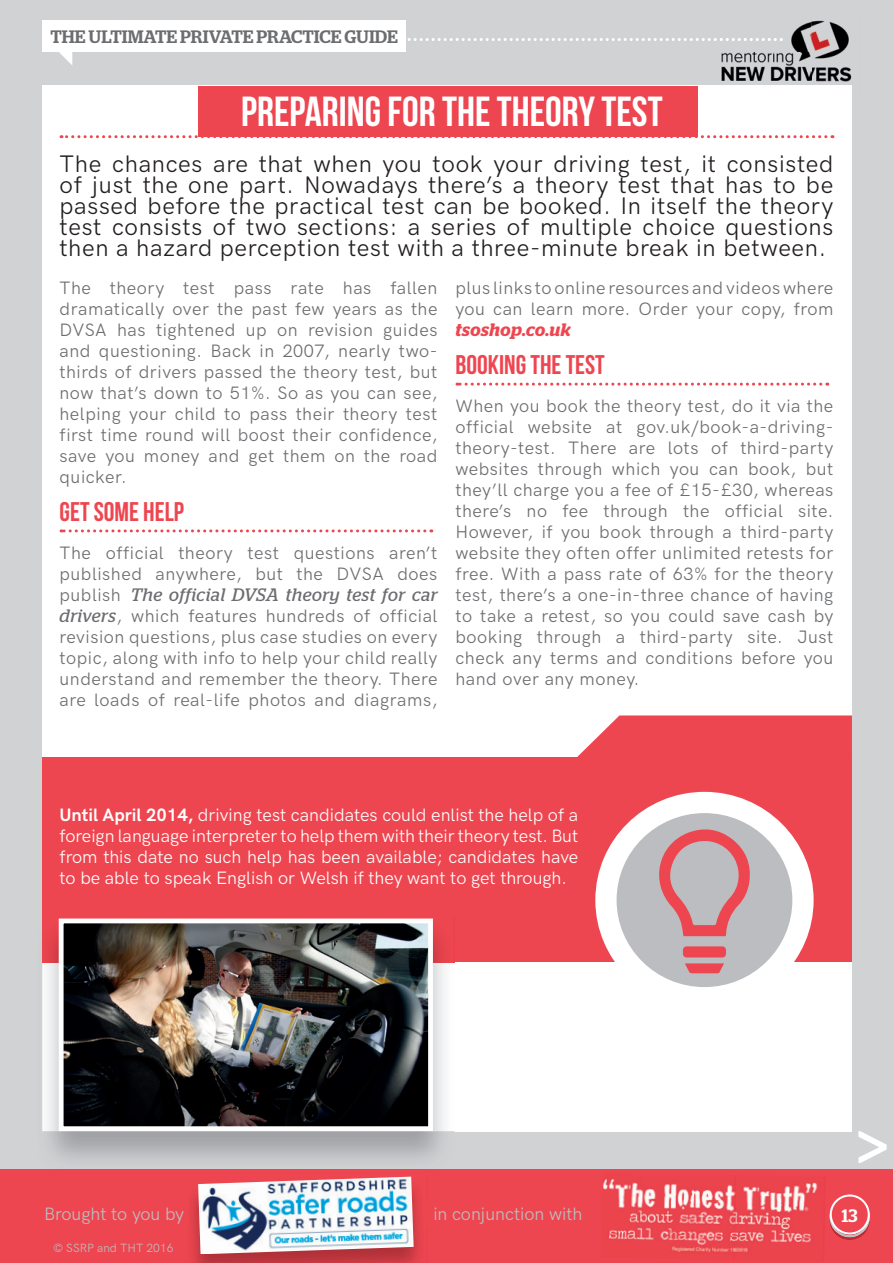
<style>
.page{position:relative;width:893px;height:1263px;background:#d1d2d4}
.page>*{position:absolute;margin:0;border:0;box-sizing:border-box;transform-origin:0 0}
.t1{font:700 42px "Bebas Neue";color:#fff}
.t2{font:700 27px "Bebas Neue";color:#ee4650}
.t3{font:24px/21px "HK Grotesk";letter-spacing:.03em;color:#231f20;text-align:justify}
.t4{font:18px/21px "HK Grotesk";letter-spacing:.03em;color:#6c6d70;text-align:justify}
.t5{font:18px/21px "HK Grotesk";color:#fff;text-align:justify}
.t6{font:18px "HK Grotesk";color:#bcbdc0}
.t7{font:italic 18px "Stag";letter-spacing:.025em;color:#6c6d70}
.t8{font:500 18px "Stag";color:#6c6d70}
.t9{font:italic 600 18px "Stag";letter-spacing:.03em;color:#ee4650}
.t10{font:500 18px "Stag";color:#fff}
.t11{font:12px "HK Grotesk";color:#bcbdc0}
.s1{font-family:"HK Grotesk";font-style:normal}
.s2{font-family:"Stag";font-style:italic}
.s3{font-weight:700}
</style>
<div class="page">
<div style="left:43px;top:20px;width:363px;height:31px;background:#fff"></div>
<svg style="left:858px;top:1131px;width:29px;height:32px"></svg>
<div style="left:43px;top:85px;width:809px;height:1046px;background:#fff"></div>
<div style="left:198px;top:86px;width:499px;height:51px;background:#ee4650"></div>
<svg style="left:61px;top:135px;width:765px;height:3px"></svg>
<svg style="left:61px;top:529px;width:364px;height:3px"></svg>
<svg style="left:457px;top:383px;width:364px;height:3px"></svg>
<div style="left:43px;top:757px;width:809px;height:205px;background:#ee4650"></div>
<svg style="left:577px;top:715px;width:275px;height:90px"></svg>
<svg style="left:606px;top:802px;width:197px;height:196px;fill:#bcbdc0"></svg>
<div style="left:595px;top:792px;width:219px;height:216px;border:21px solid #fff;border-radius:50%"></div>
<svg style="left:649px;top:827px;width:102px;height:109px"></svg>
<svg style="left:685px;top:963px;width:39px;height:10px"></svg>
<div style="left:683px;top:946px;width:43px;height:11px;background:#ee4650;border-radius:4px"></div>
<img style="left:42px;top:916px;width:399px;height:243px">
<img style="left:43px;top:962px;width:411px;height:169px">
<img style="left:43px;top:916px;width:400px;height:46px">
<img style="left:65px;top:924px;width:362px;height:201px">
<div style="left:59px;top:918px;width:374px;height:213px;border:5px solid #fff"></div>
<div style="left:0;top:1169px;width:893px;height:94px;background:#ee4650"></div>
<svg style="left:188px;top:1194px;width:682px;height:52px"></svg>
<img style="left:198px;top:1176px;width:216px;height:78px">
<img style="left:601px;top:1179px;width:134px;height:75px">
<img style="left:735px;top:1182px;width:90px;height:70px">
<img style="left:721px;top:22px;width:90px;height:59px">
<img style="left:811px;top:20px;width:41px;height:62px">
<svg style="left:48px;top:37px;width:735px;height:29px"></svg>
<p class="t8" style="left:50px;top:26px;width:349px">THE ULTIMATE PRIVATE PRACTICE GUIDE</p>
<h1 class="t1" style="left:241px;top:89px;width:423px">PREPARING FOR THE THEORY TEST</h1>
<p class="t3" style="left:60px;top:151px;width:775px">The chances are that when you took your driving test, it consisted of just the one part. Nowadays there’s a theory test that has to be passed before the practical test can be booked. In itself the theory test consists of two sections: a series of multiple choice questions then a hazard perception test with a three-minute break in between.</p>
<p class="t4" style="left:60px;top:276px;width:379px">The theory test pass rate has fallen dramatically over the past few years as the DVSA has tightened up on revision guides and questioning. Back in 2007, nearly two&shy;thirds of drivers passed the theory test, but now that’s down to 51%. So as you can see, helping your child to pass their theory test first time round will boost their confidence, save you money and get them on the road quicker.</p>
<h2 class="t2" style="left:60px;top:497px;width:126px">GET SOME HELP</h2>
<p class="t4" style="left:60px;top:541px;width:379px">The official theory test questions aren’t published anywhere, but the DVSA does</p>
<p class="t7" style="left:60px;top:584px;width:379px"><span class="s1">publish</span> The official DVSA theory test for car</p>
<p class="t4" style="left:60px;top:604px;width:379px"><span class="s2">drivers</span>, which features hundreds of official revision questions, plus case studies on every topic, along with info to help your child really understand and remember the theory. There are loads of real-life photos and diagrams,</p>
<p class="t4" style="left:455px;top:276px;width:379px">plus links to online resources and videos where you can learn more. Order your copy, from</p>
<p class="t9" style="left:455px;top:319px;width:117px">tsoshop.co.uk</p>
<h2 class="t2" style="left:455px;top:350px;width:151px">BOOKING THE TEST</h2>
<p class="t4" style="left:455px;top:394px;width:379px">When you book the theory test, do it via the official website at gov.uk/book-a-driving&shy;theory-test. There are lots of third-party websites through which you can book, but they’ll charge you a fee of £15-£30, whereas there’s no fee through the official site.<br>However, if you book through a third-party website they often offer unlimited retests for free. With a pass rate of 63% for the theory test, there’s a one-in-three chance of having to take a retest, so you could save cash by booking through a third-party site. Just check any terms and conditions before you hand over any money.</p>
<p class="t5" style="left:60px;top:803px;width:520px"><span class="s3">Until April 2014,</span> driving test candidates could enlist the help of a foreign language interpreter to help them with their theory test. But from this date no such help has been available; candidates have to be able to speak English or Welsh if they want to get through.</p>
<p class="t6" style="left:44px;top:1200px;width:142px">Brought to you by</p>
<p class="t6" style="left:433px;top:1200px;width:150px">in conjunction with</p>
<p class="t6" style="left:380px;top:1202px;width:151px">In conjun tion wi h</p>
<p class="t10" style="left:844px;top:1205px;width:17px">13</p>
<p class="t10" style="left:842px;top:1206px;width:17px">1313</p>
<p class="t10" style="left:842px;top:1217px;width:17px">13</p>
<p class="t11" style="left:53px;top:1239px;width:122px">© SSRP and THT 2016</p>
</div>
